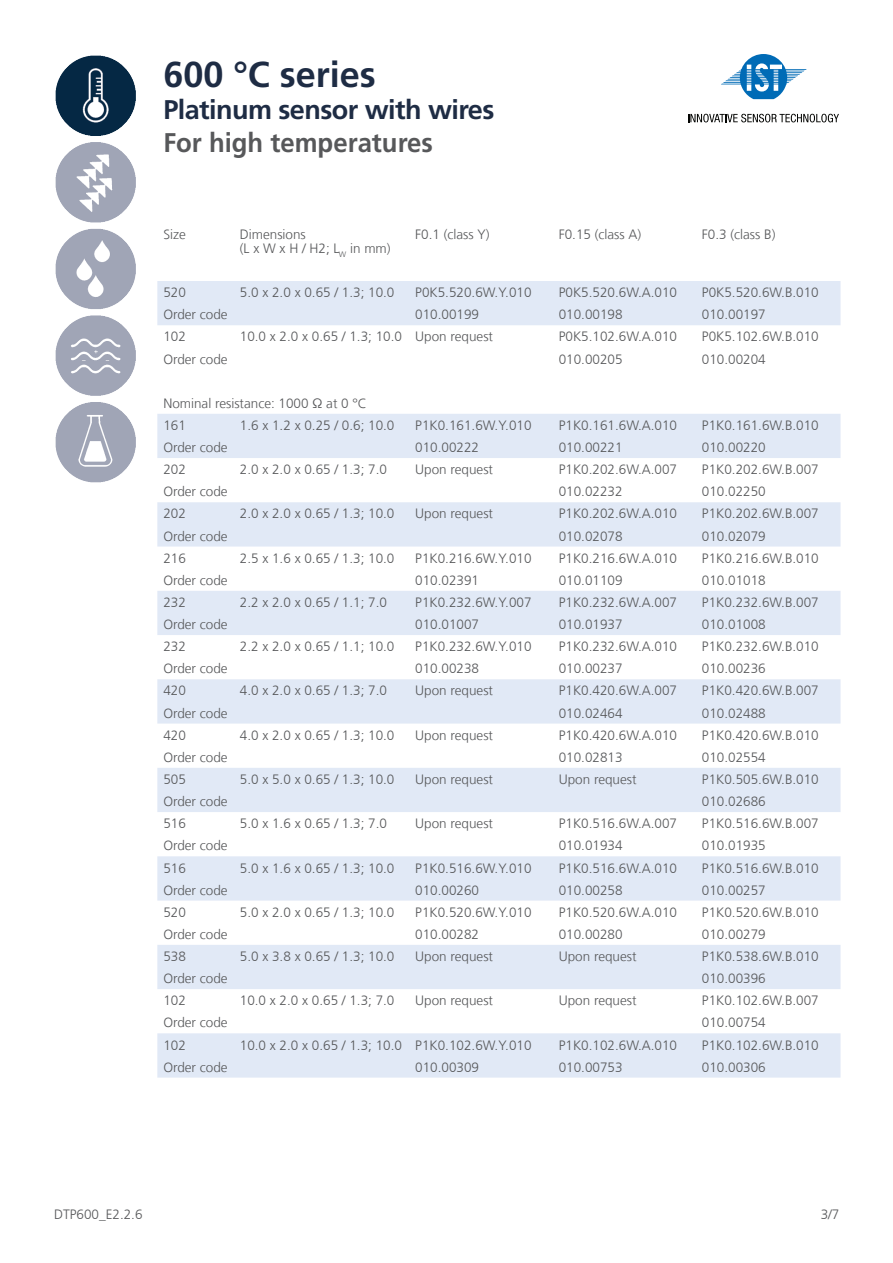
<style>
.page{position:relative;width:893px;height:1263px;background:#fff}
.page>*{position:absolute;margin:0;border:0;box-sizing:border-box;transform-origin:0 0}
.t1{font:700 36px "Frutiger LT Com";color:#1e2c44}
.t2{font:700 27px "Frutiger LT Com";letter-spacing:-.02em;color:#1e2c44}
.t3{font:700 27px "Frutiger LT Com";color:#57585a;scale:.95 1}
.t4{font:300 13.5px/13.5px "Frutiger LT Com";color:#57585a}
</style>
<div class="page">
<img style="left:55px;top:55px;width:81px;height:428px">
<svg style="left:721px;top:54px;width:86px;height:45px"></svg>
<svg style="left:688px;top:114px;width:151px;height:8px"></svg>
<svg style="left:157px;top:281px;width:683px;height:796px"></svg>
<h1 class="t1" style="left:163px;top:53px;width:214px">600 °C series</h1>
<h2 class="t2" style="left:163px;top:94px;width:333px">Platinum sensor with wires</h2>
<h2 class="t3" style="left:163px;top:126px;width:285px">For high temperatures</h2>
<p class="t4" style="left:163px;top:228px;width:24px">Size</p>
<p class="t4" style="left:240px;top:228px;width:152px">Dimensions<br>(L x W x H / H2; L<sub>W</sub> in mm)</p>
<p class="t4" style="left:415px;top:228px;width:76px">F0.1 (class Y)</p>
<p class="t4" style="left:559px;top:228px;width:84px">F0.15 (class A)</p>
<p class="t4" style="left:702px;top:228px;width:75px">F0.3 (class B)</p>
<p class="t4" style="left:163px;top:286px;width:24px">520</p>
<p class="t4" style="left:240px;top:286px;width:156px">5.0 x 2.0 x 0.65 / 1.3; 10.0</p>
<p class="t4" style="left:415px;top:286px;width:118px">P0K5.520.6W.Y.010</p>
<p class="t4" style="left:559px;top:286px;width:120px">P0K5.520.6W.A.010</p>
<p class="t4" style="left:702px;top:286px;width:118px">P0K5.520.6W.B.010</p>
<p class="t4" style="left:163px;top:308px;width:66px">Order code</p>
<p class="t4" style="left:415px;top:308px;width:65px">010.00199</p>
<p class="t4" style="left:559px;top:308px;width:65px">010.00198</p>
<p class="t4" style="left:702px;top:308px;width:65px">010.00197</p>
<p class="t4" style="left:163px;top:330px;width:24px">102</p>
<p class="t4" style="left:240px;top:330px;width:255px">10.0 x 2.0 x 0.65 / 1.3; 10.0 Upon request</p>
<p class="t4" style="left:559px;top:330px;width:120px">P0K5.102.6W.A.010</p>
<p class="t4" style="left:702px;top:330px;width:118px">P0K5.102.6W.B.010</p>
<p class="t4" style="left:163px;top:352px;width:66px">Order code</p>
<p class="t4" style="left:559px;top:352px;width:65px">010.00205</p>
<p class="t4" style="left:702px;top:352px;width:65px">010.00204</p>
<p class="t4" style="left:163px;top:392px;width:205px;line-height:22.2px">Nominal resistance: 1000 Ω at 0 °C<br>161</p>
<p class="t4" style="left:240px;top:419px;width:156px">1.6 x 1.2 x 0.25 / 0.6; 10.0</p>
<p class="t4" style="left:415px;top:419px;width:118px">P1K0.161.6W.Y.010</p>
<p class="t4" style="left:559px;top:419px;width:120px">P1K0.161.6W.A.010</p>
<p class="t4" style="left:702px;top:419px;width:118px">P1K0.161.6W.B.010</p>
<p class="t4" style="left:163px;top:441px;width:66px">Order code</p>
<p class="t4" style="left:415px;top:441px;width:65px">010.00222</p>
<p class="t4" style="left:559px;top:441px;width:65px">010.00221</p>
<p class="t4" style="left:702px;top:441px;width:65px">010.00220</p>
<p class="t4" style="left:163px;top:463px;width:24px">202</p>
<p class="t4" style="left:240px;top:463px;width:149px">2.0 x 2.0 x 0.65 / 1.3; 7.0</p>
<p class="t4" style="left:415px;top:463px;width:79px">Upon request</p>
<p class="t4" style="left:559px;top:463px;width:120px">P1K0.202.6W.A.007</p>
<p class="t4" style="left:702px;top:463px;width:118px">P1K0.202.6W.B.007</p>
<p class="t4" style="left:163px;top:485px;width:66px">Order code</p>
<p class="t4" style="left:559px;top:485px;width:65px">010.02232</p>
<p class="t4" style="left:702px;top:485px;width:65px">010.02250</p>
<p class="t4" style="left:163px;top:507px;width:24px">202</p>
<p class="t4" style="left:240px;top:507px;width:156px">2.0 x 2.0 x 0.65 / 1.3; 10.0</p>
<p class="t4" style="left:415px;top:507px;width:79px">Upon request</p>
<p class="t4" style="left:559px;top:507px;width:120px">P1K0.202.6W.A.010</p>
<p class="t4" style="left:702px;top:507px;width:118px">P1K0.202.6W.B.007</p>
<p class="t4" style="left:163px;top:529px;width:66px">Order code</p>
<p class="t4" style="left:559px;top:529px;width:65px">010.02078</p>
<p class="t4" style="left:702px;top:529px;width:65px">010.02079</p>
<p class="t4" style="left:163px;top:551px;width:24px">216</p>
<p class="t4" style="left:240px;top:551px;width:156px">2.5 x 1.6 x 0.65 / 1.3; 10.0</p>
<p class="t4" style="left:415px;top:551px;width:118px">P1K0.216.6W.Y.010</p>
<p class="t4" style="left:559px;top:551px;width:120px">P1K0.216.6W.A.010</p>
<p class="t4" style="left:702px;top:551px;width:118px">P1K0.216.6W.B.010</p>
<p class="t4" style="left:163px;top:573px;width:66px">Order code</p>
<p class="t4" style="left:415px;top:573px;width:65px">010.02391</p>
<p class="t4" style="left:559px;top:573px;width:65px">010.01109</p>
<p class="t4" style="left:702px;top:573px;width:65px">010.01018</p>
<p class="t4" style="left:163px;top:596px;width:24px">232</p>
<p class="t4" style="left:240px;top:596px;width:149px">2.2 x 2.0 x 0.65 / 1.1; 7.0</p>
<p class="t4" style="left:415px;top:596px;width:118px">P1K0.232.6W.Y.007</p>
<p class="t4" style="left:559px;top:596px;width:120px">P1K0.232.6W.A.007</p>
<p class="t4" style="left:702px;top:596px;width:118px">P1K0.232.6W.B.007</p>
<p class="t4" style="left:163px;top:618px;width:66px">Order code</p>
<p class="t4" style="left:415px;top:618px;width:65px">010.01007</p>
<p class="t4" style="left:559px;top:618px;width:65px">010.01937</p>
<p class="t4" style="left:702px;top:618px;width:65px">010.01008</p>
<p class="t4" style="left:163px;top:640px;width:24px">232</p>
<p class="t4" style="left:240px;top:640px;width:156px">2.2 x 2.0 x 0.65 / 1.1; 10.0</p>
<p class="t4" style="left:415px;top:640px;width:118px">P1K0.232.6W.Y.010</p>
<p class="t4" style="left:559px;top:640px;width:120px">P1K0.232.6W.A.010</p>
<p class="t4" style="left:702px;top:640px;width:118px">P1K0.232.6W.B.010</p>
<p class="t4" style="left:163px;top:662px;width:66px">Order code</p>
<p class="t4" style="left:415px;top:662px;width:65px">010.00238</p>
<p class="t4" style="left:559px;top:662px;width:65px">010.00237</p>
<p class="t4" style="left:702px;top:662px;width:65px">010.00236</p>
<p class="t4" style="left:163px;top:684px;width:24px">420</p>
<p class="t4" style="left:240px;top:684px;width:149px">4.0 x 2.0 x 0.65 / 1.3; 7.0</p>
<p class="t4" style="left:415px;top:684px;width:79px">Upon request</p>
<p class="t4" style="left:559px;top:684px;width:120px">P1K0.420.6W.A.007</p>
<p class="t4" style="left:702px;top:684px;width:118px">P1K0.420.6W.B.007</p>
<p class="t4" style="left:163px;top:706px;width:66px">Order code</p>
<p class="t4" style="left:559px;top:706px;width:65px">010.02464</p>
<p class="t4" style="left:702px;top:706px;width:65px">010.02488</p>
<p class="t4" style="left:163px;top:728px;width:24px">420</p>
<p class="t4" style="left:240px;top:728px;width:156px">4.0 x 2.0 x 0.65 / 1.3; 10.0</p>
<p class="t4" style="left:415px;top:728px;width:79px">Upon request</p>
<p class="t4" style="left:559px;top:728px;width:120px">P1K0.420.6W.A.010</p>
<p class="t4" style="left:702px;top:728px;width:118px">P1K0.420.6W.B.010</p>
<p class="t4" style="left:163px;top:750px;width:66px">Order code</p>
<p class="t4" style="left:559px;top:750px;width:65px">010.02813</p>
<p class="t4" style="left:702px;top:750px;width:65px">010.02554</p>
<p class="t4" style="left:163px;top:773px;width:24px">505</p>
<p class="t4" style="left:240px;top:773px;width:156px">5.0 x 5.0 x 0.65 / 1.3; 10.0</p>
<p class="t4" style="left:415px;top:773px;width:79px">Upon request</p>
<p class="t4" style="left:559px;top:773px;width:79px">Upon request</p>
<p class="t4" style="left:702px;top:773px;width:118px">P1K0.505.6W.B.010</p>
<p class="t4" style="left:163px;top:795px;width:66px">Order code</p>
<p class="t4" style="left:702px;top:795px;width:65px">010.02686</p>
<p class="t4" style="left:163px;top:817px;width:24px">516</p>
<p class="t4" style="left:240px;top:817px;width:149px">5.0 x 1.6 x 0.65 / 1.3; 7.0</p>
<p class="t4" style="left:415px;top:817px;width:79px">Upon request</p>
<p class="t4" style="left:559px;top:817px;width:120px">P1K0.516.6W.A.007</p>
<p class="t4" style="left:702px;top:817px;width:118px">P1K0.516.6W.B.007</p>
<p class="t4" style="left:163px;top:839px;width:66px">Order code</p>
<p class="t4" style="left:559px;top:839px;width:65px">010.01934</p>
<p class="t4" style="left:702px;top:839px;width:65px">010.01935</p>
<p class="t4" style="left:163px;top:861px;width:24px">516</p>
<p class="t4" style="left:240px;top:861px;width:156px">5.0 x 1.6 x 0.65 / 1.3; 10.0</p>
<p class="t4" style="left:415px;top:861px;width:118px">P1K0.516.6W.Y.010</p>
<p class="t4" style="left:559px;top:861px;width:120px">P1K0.516.6W.A.010</p>
<p class="t4" style="left:702px;top:861px;width:118px">P1K0.516.6W.B.010</p>
<p class="t4" style="left:163px;top:883px;width:66px">Order code</p>
<p class="t4" style="left:415px;top:883px;width:65px">010.00260</p>
<p class="t4" style="left:559px;top:883px;width:65px">010.00258</p>
<p class="t4" style="left:702px;top:883px;width:65px">010.00257</p>
<p class="t4" style="left:163px;top:905px;width:24px">520</p>
<p class="t4" style="left:240px;top:905px;width:156px">5.0 x 2.0 x 0.65 / 1.3; 10.0</p>
<p class="t4" style="left:415px;top:905px;width:118px">P1K0.520.6W.Y.010</p>
<p class="t4" style="left:559px;top:905px;width:120px">P1K0.520.6W.A.010</p>
<p class="t4" style="left:702px;top:905px;width:118px">P1K0.520.6W.B.010</p>
<p class="t4" style="left:163px;top:927px;width:66px">Order code</p>
<p class="t4" style="left:415px;top:927px;width:65px">010.00282</p>
<p class="t4" style="left:559px;top:927px;width:65px">010.00280</p>
<p class="t4" style="left:702px;top:927px;width:65px">010.00279</p>
<p class="t4" style="left:163px;top:950px;width:24px">538</p>
<p class="t4" style="left:240px;top:950px;width:156px">5.0 x 3.8 x 0.65 / 1.3; 10.0</p>
<p class="t4" style="left:415px;top:950px;width:79px">Upon request</p>
<p class="t4" style="left:559px;top:950px;width:79px">Upon request</p>
<p class="t4" style="left:702px;top:950px;width:118px">P1K0.538.6W.B.010</p>
<p class="t4" style="left:163px;top:972px;width:66px">Order code</p>
<p class="t4" style="left:702px;top:972px;width:65px">010.00396</p>
<p class="t4" style="left:163px;top:994px;width:24px">102</p>
<p class="t4" style="left:240px;top:994px;width:156px">10.0 x 2.0 x 0.65 / 1.3; 7.0</p>
<p class="t4" style="left:415px;top:994px;width:79px">Upon request</p>
<p class="t4" style="left:559px;top:994px;width:79px">Upon request</p>
<p class="t4" style="left:702px;top:994px;width:118px">P1K0.102.6W.B.007</p>
<p class="t4" style="left:163px;top:1016px;width:66px">Order code</p>
<p class="t4" style="left:702px;top:1016px;width:65px">010.00754</p>
<p class="t4" style="left:163px;top:1038px;width:24px">102</p>
<p class="t4" style="left:240px;top:1038px;width:293px">10.0 x 2.0 x 0.65 / 1.3; 10.0 P1K0.102.6W.Y.010</p>
<p class="t4" style="left:559px;top:1038px;width:120px">P1K0.102.6W.A.010</p>
<p class="t4" style="left:702px;top:1038px;width:118px">P1K0.102.6W.B.010</p>
<p class="t4" style="left:163px;top:1060px;width:66px">Order code</p>
<p class="t4" style="left:415px;top:1060px;width:65px">010.00309</p>
<p class="t4" style="left:559px;top:1060px;width:65px">010.00753</p>
<p class="t4" style="left:702px;top:1060px;width:65px">010.00306</p>
<p class="t4" style="left:54px;top:1208px;width:90px">DTP600_E2.2.6</p>
<p class="t4" style="left:821px;top:1208px;width:20px">3/7</p>
</div>
